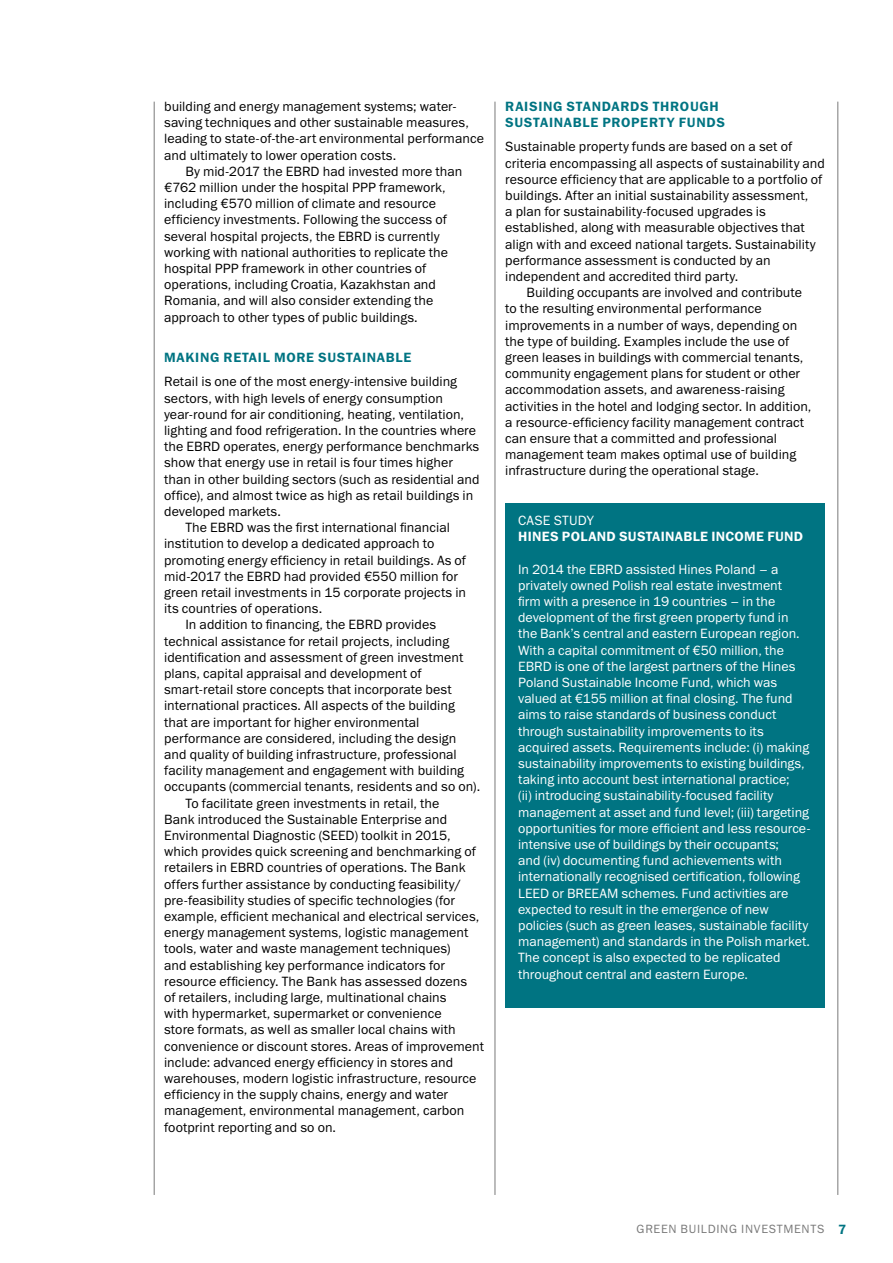
<style>
.page{position:relative;width:893px;height:1263px;background:#fff}
.page>*{position:absolute;margin:0;border:0;box-sizing:border-box;transform-origin:0 0}
.t1{font:13.5px "Franklin Gothic Book ITC";letter-spacing:.005em;color:#000}
.t2{font:13.5px/16.2px "Franklin Gothic Book ITC";color:#fff}
.t3{font:13.5px/16.2px "Franklin Gothic Demi ITC";letter-spacing:.05em;color:#007482}
.t4{font:13.5px "Franklin Gothic Demi ITC";letter-spacing:.025em;color:#fff}
.t5{font:12px "Franklin Gothic Book ITC";letter-spacing:.06em;color:#797979}
.s1{font-family:"Franklin Gothic Demi ITC";font-size:13.5px;color:#007482}
</style>
<div class="page">
<hr style="left:154px;top:102px;width:1px;height:1093px;background:#797979">
<hr style="left:495px;top:102px;width:1px;height:1093px;background:#797979">
<hr style="left:838px;top:102px;width:1px;height:1093px;background:#797979">
<div style="left:505px;top:503px;width:320px;height:504px;background:#007482"></div>
<p class="t1" style="left:164px;top:98px;width:294px">building and energy management systems; water-</p>
<p class="t1" style="left:164px;top:114px;width:306px">saving techniques and other sustainable measures,</p>
<p class="t1" style="left:164px;top:130px;width:321px">leading to state-of-the-art environmental performance</p>
<p class="t1" style="left:164px;top:146px;width:234px">and ultimately to lower operation costs.</p>
<p class="t1" style="left:185px;top:162px;width:279px">By mid-2017 the EBRD had invested more than</p>
<p class="t1" style="left:164px;top:179px;width:283px">€762 million under the hospital PPP framework,</p>
<p class="t1" style="left:164px;top:195px;width:273px">including €570 million of climate and resource</p>
<p class="t1" style="left:164px;top:211px;width:284px">efficiency investments. Following the success of</p>
<p class="t1" style="left:164px;top:227px;width:277px">several hospital projects, the EBRD is currently</p>
<p class="t1" style="left:164px;top:243px;width:285px">working with national authorities to replicate the</p>
<p class="t1" style="left:164px;top:260px;width:264px">hospital PPP framework in other countries of</p>
<p class="t1" style="left:164px;top:276px;width:273px">operations, including Croatia, Kazakhstan and</p>
<p class="t1" style="left:164px;top:292px;width:271px">Romania, and will also consider extending the</p>
<p class="t1" style="left:164px;top:308px;width:255px">approach to other types of public buildings.</p>
<p class="t3" style="left:164px;top:350px;width:249px">MAKING RETAIL MORE SUSTAINABLE</p>
<p class="t1" style="left:164px;top:373px;width:294px">Retail is one of the most energy-intensive building</p>
<p class="t1" style="left:164px;top:389px;width:280px">sectors, with high levels of energy consumption</p>
<p class="t1" style="left:164px;top:405px;width:301px">year-round for air conditioning, heating, ventilation,</p>
<p class="t1" style="left:164px;top:422px;width:313px">lighting and food refrigeration. In the countries where</p>
<p class="t1" style="left:164px;top:438px;width:317px">the EBRD operates, energy performance benchmarks</p>
<p class="t1" style="left:164px;top:454px;width:290px">show that energy use in retail is four times higher</p>
<p class="t1" style="left:164px;top:470px;width:317px">than in other building sectors (such as residential and</p>
<p class="t1" style="left:164px;top:486px;width:311px">office), and almost twice as high as retail buildings in</p>
<p class="t1" style="left:164px;top:503px;width:118px">developed markets.</p>
<p class="t1" style="left:185px;top:519px;width:266px">The EBRD was the first international financial</p>
<p class="t1" style="left:164px;top:535px;width:272px">institution to develop a dedicated approach to</p>
<p class="t1" style="left:164px;top:551px;width:303px">promoting energy efficiency in retail buildings. As of</p>
<p class="t1" style="left:164px;top:567px;width:295px">mid-2017 the EBRD had provided €550 million for</p>
<p class="t1" style="left:164px;top:584px;width:303px">green retail investments in 15 corporate projects in</p>
<p class="t1" style="left:164px;top:600px;width:160px">its countries of operations.</p>
<p class="t1" style="left:185px;top:616px;width:252px">In addition to financing, the EBRD provides</p>
<p class="t1" style="left:164px;top:632px;width:287px">technical assistance for retail projects, including</p>
<p class="t1" style="left:164px;top:648px;width:301px">identification and assessment of green investment</p>
<p class="t1" style="left:164px;top:665px;width:259px">plans, capital appraisal and development of</p>
<p class="t1" style="left:164px;top:681px;width:289px">smart-retail store concepts that incorporate best</p>
<p class="t1" style="left:164px;top:697px;width:292px">international practices. All aspects of the building</p>
<p class="t1" style="left:164px;top:713px;width:257px">that are important for higher environmental</p>
<p class="t1" style="left:164px;top:729px;width:294px">performance are considered, including the design</p>
<p class="t1" style="left:164px;top:746px;width:294px">and quality of building infrastructure, professional</p>
<p class="t1" style="left:164px;top:762px;width:301px">facility management and engagement with building</p>
<p class="t1" style="left:164px;top:778px;width:318px">occupants (commercial tenants, residents and so on).</p>
<p class="t1" style="left:185px;top:794px;width:255px">To facilitate green investments in retail, the</p>
<p class="t1" style="left:164px;top:810px;width:285px">Bank introduced the Sustainable Enterprise and</p>
<p class="t1" style="left:164px;top:827px;width:288px">Environmental Diagnostic (SEED) toolkit in 2015,</p>
<p class="t1" style="left:164px;top:843px;width:313px">which provides quick screening and benchmarking of</p>
<p class="t1" style="left:164px;top:859px;width:303px">retailers in EBRD countries of operations. The Bank</p>
<p class="t1" style="left:164px;top:875px;width:298px">offers further assistance by conducting feasibility/</p>
<p class="t1" style="left:164px;top:891px;width:292px">pre-feasibility studies of specific technologies (for</p>
<p class="t1" style="left:164px;top:908px;width:317px">example, efficient mechanical and electrical services,</p>
<p class="t1" style="left:164px;top:924px;width:306px">energy management systems, logistic management</p>
<p class="t1" style="left:164px;top:940px;width:288px">tools, water and waste management techniques)</p>
<p class="t1" style="left:164px;top:956px;width:282px">and establishing key performance indicators for</p>
<p class="t1" style="left:164px;top:972px;width:304px">resource efficiency. The Bank has assessed dozens</p>
<p class="t1" style="left:164px;top:989px;width:284px">of retailers, including large, multinational chains</p>
<p class="t1" style="left:164px;top:1005px;width:279px">with hypermarket, supermarket or convenience</p>
<p class="t1" style="left:164px;top:1021px;width:293px">store formats, as well as smaller local chains with</p>
<p class="t1" style="left:164px;top:1037px;width:321px">convenience or discount stores. Areas of improvement</p>
<p class="t1" style="left:164px;top:1053px;width:291px">include: advanced energy efficiency in stores and</p>
<p class="t1" style="left:164px;top:1070px;width:314px">warehouses, modern logistic infrastructure, resource</p>
<p class="t1" style="left:164px;top:1086px;width:286px">efficiency in the supply chains, energy and water</p>
<p class="t1" style="left:164px;top:1102px;width:302px">management, environmental management, carbon</p>
<p class="t1" style="left:164px;top:1118px;width:173px">footprint reporting and so on.</p>
<p class="t3" style="left:505px;top:99px;width:221px">RAISING STANDARDS THROUGH<br>SUSTAINABLE PROPERTY FUNDS</p>
<p class="t1" style="left:505px;top:138px;width:288px">Sustainable property funds are based on a set of</p>
<p class="t1" style="left:505px;top:154px;width:321px">criteria encompassing all aspects of sustainability and</p>
<p class="t1" style="left:505px;top:170px;width:319px">resource efficiency that are applicable to a portfolio of</p>
<p class="t1" style="left:505px;top:187px;width:305px">buildings. After an initial sustainability assessment,</p>
<p class="t1" style="left:505px;top:203px;width:262px">a plan for sustainability-focused upgrades is</p>
<p class="t1" style="left:505px;top:219px;width:301px">established, along with measurable objectives that</p>
<p class="t1" style="left:505px;top:235px;width:312px">align with and exceed national targets. Sustainability</p>
<p class="t1" style="left:505px;top:251px;width:267px">performance assessment is conducted by an</p>
<p class="t1" style="left:505px;top:268px;width:235px">independent and accredited third party.</p>
<p class="t1" style="left:526px;top:284px;width:277px">Building occupants are involved and contribute</p>
<p class="t1" style="left:505px;top:300px;width:258px">to the resulting environmental performance</p>
<p class="t1" style="left:505px;top:316px;width:294px">improvements in a number of ways, depending on</p>
<p class="t1" style="left:505px;top:332px;width:285px">the type of building. Examples include the use of</p>
<p class="t1" style="left:505px;top:349px;width:300px">green leases in buildings with commercial tenants,</p>
<p class="t1" style="left:505px;top:365px;width:297px">community engagement plans for student or other</p>
<p class="t1" style="left:505px;top:381px;width:281px">accommodation assets, and awareness-raising</p>
<p class="t1" style="left:505px;top:397px;width:308px">activities in the hotel and lodging sector. In addition,</p>
<p class="t1" style="left:505px;top:413px;width:301px">a resource-efficiency facility management contract</p>
<p class="t1" style="left:505px;top:430px;width:273px">can ensure that a committed and professional</p>
<p class="t1" style="left:505px;top:446px;width:293px">management team makes optimal use of building</p>
<p class="t1" style="left:505px;top:462px;width:255px">infrastructure during the operational stage.</p>
<p class="t2" style="left:518px;top:512px;width:77px">CASE STUDY</p>
<p class="t4" style="left:518px;top:528px;width:286px">HINES POLAND SUSTAINABLE INCOME FUND</p>
<p class="t2" style="left:518px;top:560px;width:294px">In 2014 the EBRD assisted Hines Poland – a privately owned Polish real estate investment<br>firm with a presence in 19 countries – in the development of the first green property fund in the Bank’s central and eastern European region.<br>With a capital commitment of €50 million, the EBRD is one of the largest partners of the Hines Poland Sustainable Income Fund, which was valued at €155 million at final closing. The fund aims to raise standards of business conduct through sustainability improvements to its acquired assets. Requirements include: (i) making sustainability improvements to existing buildings, taking into account best international practice;<br>(ii) introducing sustainability-focused facility management at asset and fund level; (iii) targeting opportunities for more efficient and less resource&shy;intensive use of buildings by their occupants;<br>and (iv) documenting fund achievements with internationally recognised certification, following LEED or BREEAM schemes. Fund activities are expected to result in the emergence of new policies (such as green leases, sustainable facility management) and standards in the Polish market.<br>The concept is also expected to be replicated throughout central and eastern Europe.</p>
<p class="t5" style="left:637px;top:1221px;width:211px">GREEN BUILDING INVESTMENTS <span class="s1">7</span></p>
</div>
